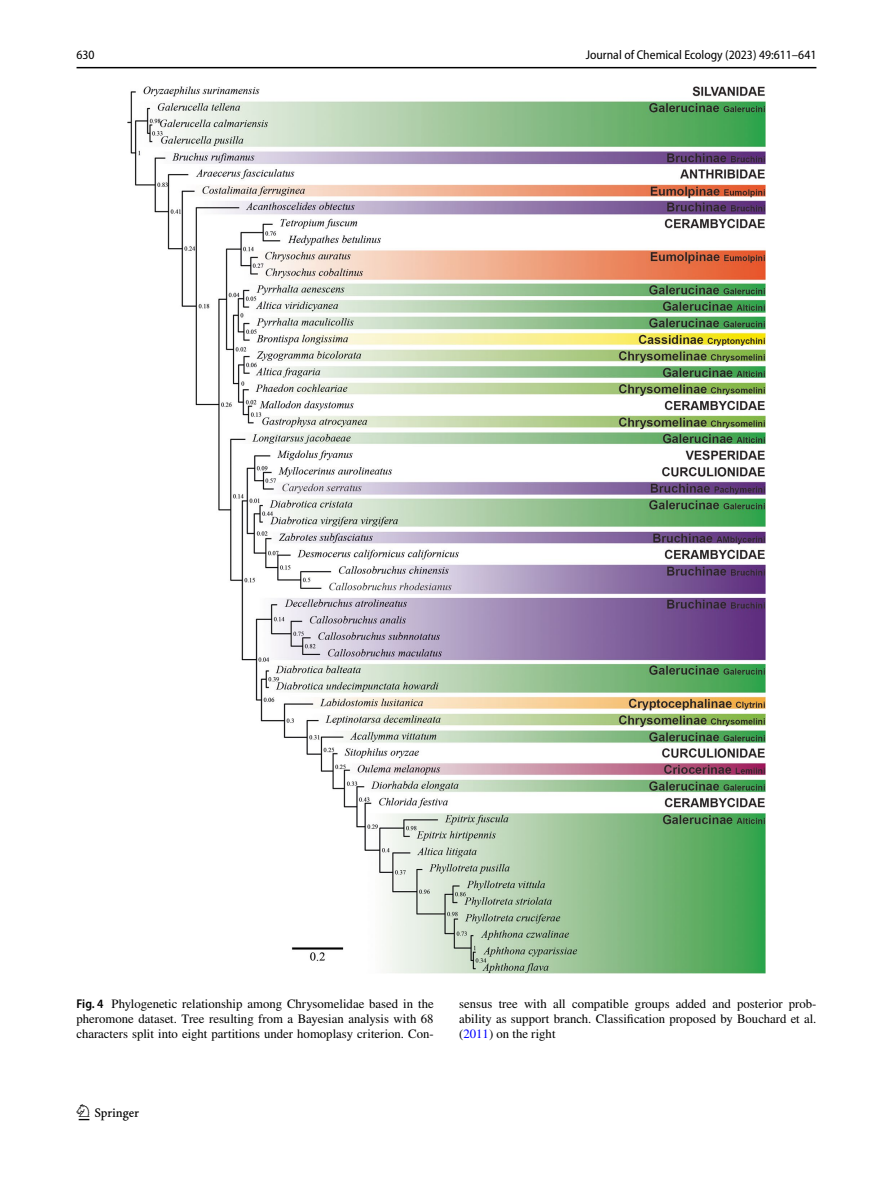
<style>
.page{position:relative;width:893px;height:1187px;background:#fff}
.page>*{position:absolute;margin:0;border:0;box-sizing:border-box;transform-origin:0 0}
.t1{font:22.5px "Springnew Regular 2";color:#000}
.t2{font:12.75px/15px "STIX";color:#000;text-align:justify}
.t3{font:semi-condensed 12.75px "Myriad Pro";color:#000}
.s1{font-family:"Myriad Pro";font-weight:600;font-stretch:semi-condensed}
.s2{color:#00f}
</style>
<div class="page">
<hr style="left:77px;top:67px;width:739px;height:1px;background:#000">
<img style="left:128px;top:87px;width:637px;height:886px">
<p class="t3" style="left:77px;top:48px;width:20px">630</p>
<p class="t3" style="left:586px;top:48px;width:232px">Journal of Chemical Ecology (2023) 49:611–641</p>
<p class="t2" style="left:77px;top:997px;width:359px"><span class="s1">Fig. 4</span> Phylogenetic relationship among Chrysomelidae based in the pheromone dataset. Tree resulting from a Bayesian analysis with 68 characters split into eight partitions under homoplasy criterion. Con-</p>
<p class="t2" style="left:459px;top:997px;width:359px">sensus tree with all compatible groups added and posterior prob&shy;ability as support branch. Classification proposed by Bouchard et al. (<span class="s2">2011</span>) on the right</p>
<h1 class="t1" style="left:79px;top:1104px;width:62px">1 3</h1>
</div>
